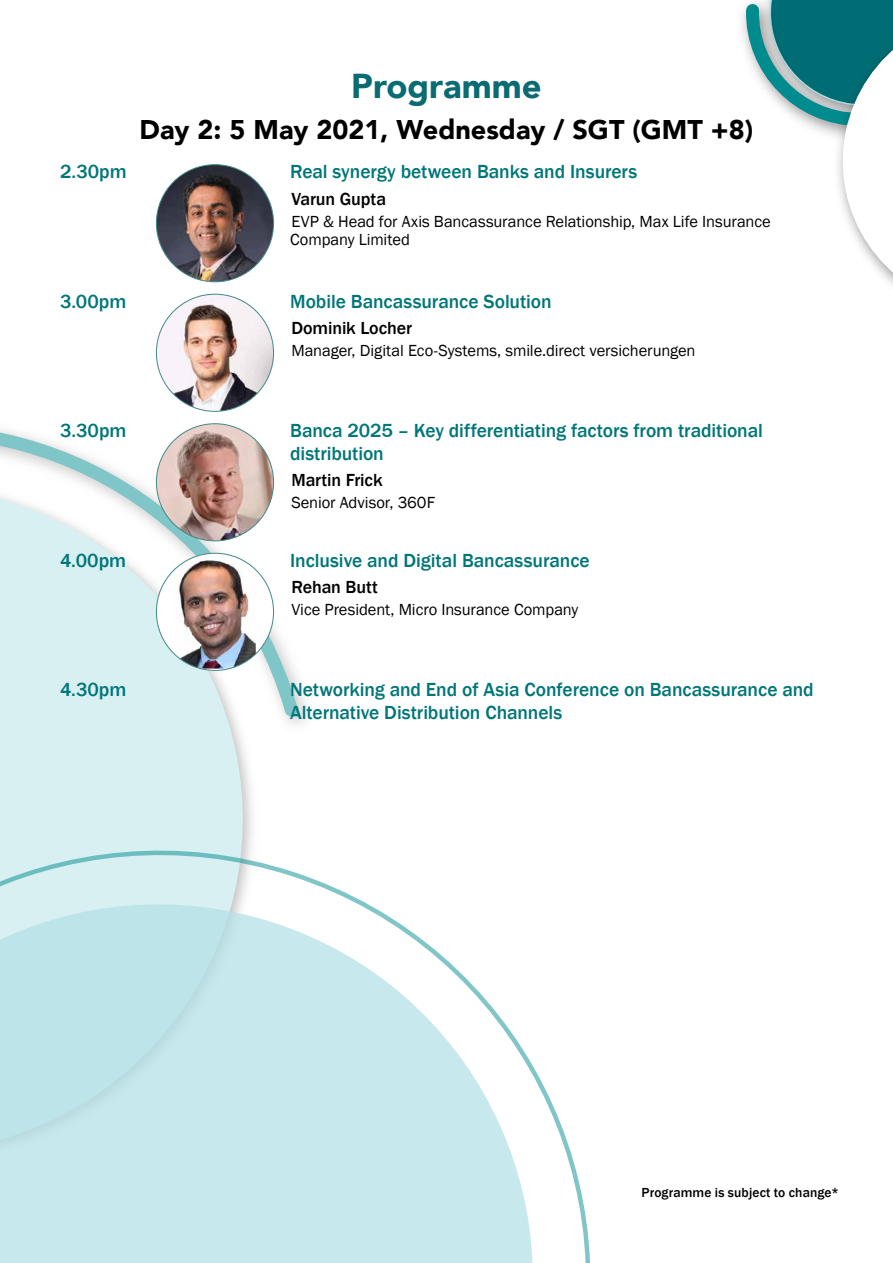
<style>
.page{position:relative;width:893px;height:1263px;background:#fff}
.page>*{position:absolute;margin:0;border:0;box-sizing:border-box;transform-origin:0 0}
.t1{font:900 34.5px "Avenir";color:#0b6b73}
.t2{font:900 27px "Avenir";color:#000}
.t3{font:500 19.5px/22.5px "Franklin Gothic";letter-spacing:-.005em;color:#007679}
.t4{font:500 18px "Franklin Gothic";letter-spacing:-.005em;color:#000}
.t5{font:16.5px/18px "Franklin Gothic";letter-spacing:-.005em;color:#000}
.t6{font:500 13.5px "Franklin Gothic";letter-spacing:.01em;color:#000}
</style>
<div class="page">
<div style="left:0;top:741px;width:252px;height:110px;background:#d9f0f2"></div>
<svg style="left:0;top:409px;width:307px;height:317px"></svg>
<svg style="left:0;top:851px;width:590px;height:412px"></svg>
<svg style="left:0;top:904px;width:533px;height:359px;fill:#c7e8ec"></svg>
<svg style="left:742px;top:0;width:151px;height:285px"></svg>
<img style="left:156px;top:165px;width:118px;height:117px;border-radius:59px">
<img style="left:156px;top:294px;width:118px;height:117px;border-radius:59px">
<img style="left:156px;top:424px;width:118px;height:117px;border-radius:59px">
<div style="left:156px;top:553px;width:118px;height:117px;background:#fff;border-radius:50%"></div>
<img style="left:174px;top:553px;width:82px;height:116px">
<h1 class="t1" style="left:351px;top:57px;width:192px">Programme</h1>
<h2 class="t2" style="left:140px;top:107px;width:615px">Day 2: 5 May 2021, Wednesday / SGT (GMT +8)</h2>
<p class="t3" style="left:60px;top:161px;width:68px">2.30pm</p>
<p class="t3" style="left:290px;top:161px;width:349px">Real synergy between Banks and Insurers</p>
<p class="t4" style="left:291px;top:187px;width:96px">Varun Gupta</p>
<p class="t5" style="left:290px;top:213px;width:482px">EVP &amp; Head for Axis Bancassurance Relationship, Max Life Insurance<br>Company Limited</p>
<p class="t3" style="left:60px;top:290px;width:68px">3.00pm</p>
<p class="t3" style="left:290px;top:290px;width:263px">Mobile Bancassurance Solution</p>
<p class="t4" style="left:291px;top:317px;width:122px">Dominik Locher</p>
<p class="t5" style="left:291px;top:342px;width:406px">Manager, Digital Eco-Systems, smile.direct versicherungen</p>
<p class="t3" style="left:60px;top:420px;width:68px">3.30pm</p>
<p class="t3" style="left:290px;top:420px;width:474px">Banca 2025 – Key differentiating factors from traditional distribution</p>
<p class="t4" style="left:291px;top:469px;width:93px">Martin Frick</p>
<p class="t5" style="left:291px;top:494px;width:145px">Senior Advisor, 360F</p>
<p class="t3" style="left:60px;top:549px;width:68px">4.00pm</p>
<p class="t3" style="left:290px;top:549px;width:301px">Inclusive and Digital Bancassurance</p>
<p class="t4" style="left:291px;top:576px;width:88px">Rehan Butt</p>
<p class="t5" style="left:291px;top:601px;width:289px">Vice President, Micro Insurance Company</p>
<p class="t3" style="left:60px;top:679px;width:68px">4.30pm</p>
<p class="t3" style="left:290px;top:679px;width:525px">Networking and End of Asia Conference on Bancassurance and<br>Alternative Distribution Channels</p>
<p class="t6" style="left:642px;top:1184px;width:199px">Programme is subject to change*</p>
</div>
